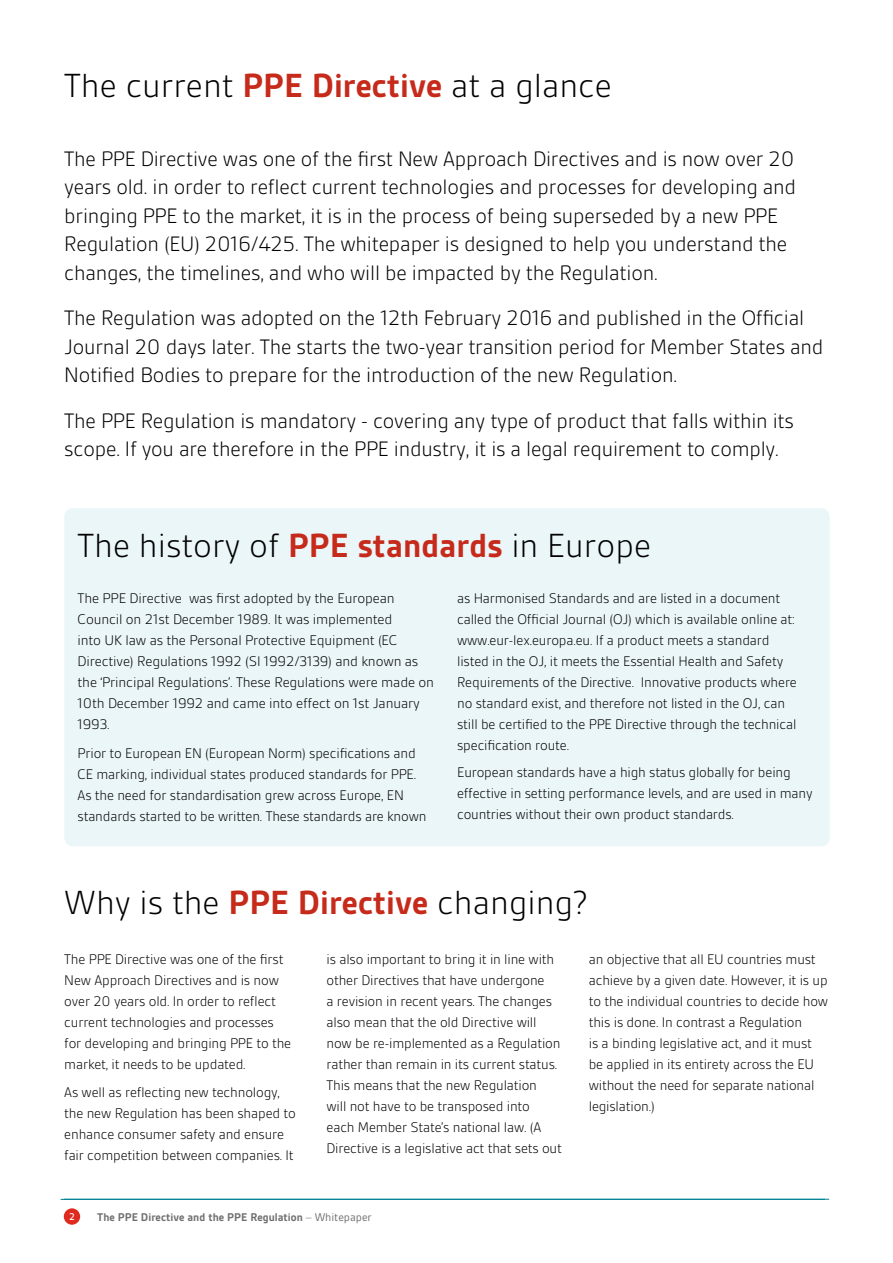
<style>
.page{position:relative;width:893px;height:1263px;background:#fff}
.page>*{position:absolute;margin:0;border:0;box-sizing:border-box;transform-origin:0 0}
.t1{font:300 36px "BSI Gesta";color:#000}
.t2{font:300 22.5px/28.5px "BSI Gesta";letter-spacing:-.01em;color:#000}
.t3{font:300 15px/21px "BSI Gesta";letter-spacing:-.01em;color:#000}
.t4{font:700 12px "BSI Gesta";color:#706f6f}
.t5{font:500 10.5px "BSI Gesta";color:#fff}
.s1{font-weight:700;color:#c62a1b}
.s2{font-weight:300}
.s3{font-weight:400}
</style>
<div class="page">
<div style="left:64px;top:1208px;width:16px;height:17px;background:#df2a1f;border-radius:50%"></div>
<hr style="left:64px;top:1199px;width:765px;height:1px;background:#008193">
<div style="left:64px;top:508px;width:766px;height:338px;background:#ebf6f9;border-radius:9px"></div>
<hr style="left:61px;top:1199px;width:764px;height:1px;background:#008193">
<h1 class="t1" style="left:64px;top:67px;width:549px">The current <span class="s1">PPE Directive</span> at a glance</h1>
<p class="t2" style="left:64px;top:144px;width:733px">The PPE Directive was one of the first New Approach Directives and is now over 20 years old. in order to reflect current technologies and processes for developing and bringing PPE to the market, it is in the process of being superseded by a new PPE Regulation (EU) 2016/425. The whitepaper is designed to help you understand the changes, the timelines, and who will be impacted by the Regulation.</p>
<p class="t2" style="left:64px;top:304px;width:761px">The Regulation was adopted on the 12th February 2016 and published in the Official<br>Journal 20 days later. The starts the two-year transition period for Member States and<br>Notified Bodies to prepare for the introduction of the new Regulation.</p>
<h2 class="t2" style="left:64px;top:406px;width:731px">The PPE Regulation is mandatory - covering any type of product that falls within its scope. If you are therefore in the PPE industry, it is a legal requirement to comply.</h2>
<h1 class="t1" style="left:78px;top:527px;width:575px">The history of <span class="s1">PPE standards</span> in Europe</h1>
<p class="t3" style="left:78px;top:587px;width:358px">The PPE Directive was first adopted by the European Council on 21st December 1989. It was implemented<br>into UK law as the Personal Protective Equipment (EC Directive) Regulations 1992 (SI 1992/3139) and known as the ‘Principal Regulations’. These Regulations were made on 10th December 1992 and came into effect on 1st January 1993.</p>
<p class="t3" style="left:78px;top:743px;width:350px">Prior to European EN (European Norm) specifications and CE marking, individual states produced standards for PPE.<br>As the need for standardisation grew across Europe, EN standards started to be written. These standards are known</p>
<p class="t3" style="left:457px;top:587px;width:341px">as Harmonised Standards and are listed in a document called the Official Journal (OJ) which is available online at: www.eur-lex.europa.eu. If a product meets a standard listed in the OJ, it meets the Essential Health and Safety Requirements of the Directive. Innovative products where no standard exist, and therefore not listed in the OJ, can still be certified to the PPE Directive through the technical specification route.</p>
<p class="t3" style="left:457px;top:762px;width:357px">European standards have a high status globally for being effective in setting performance levels, and are used in many countries without their own product standards.</p>
<h1 class="t1" style="left:64px;top:884px;width:525px">Why is the <span class="s1">PPE Directive</span> changing?</h1>
<p class="t3" style="left:64px;top:949px;width:228px">The PPE Directive was one of the first New Approach Directives and is now over 20 years old. In order to reflect current technologies and processes for developing and bringing PPE to the market, it needs to be updated.</p>
<p class="t3" style="left:64px;top:1081px;width:233px">As well as reflecting new technology, the new Regulation has been shaped to enhance consumer safety and ensure fair competition between companies. It</p>
<p class="t3" style="left:327px;top:949px;width:237px">is also important to bring it in line with other Directives that have undergone<br>a revision in recent years. The changes also mean that the old Directive will now be re-implemented as a Regulation rather than remain in its current status.<br>This means that the new Regulation<br>will not have to be transposed into<br>each Member State’s national law. (A Directive is a legislative act that sets out</p>
<p class="t3" style="left:589px;top:949px;width:241px">an objective that all EU countries must achieve by a given date. However, it is up to the individual countries to decide how this is done. In contrast a Regulation<br>is a binding legislative act, and it must be applied in its entirety across the EU without the need for separate national legislation.)</p>
<p class="t5" style="left:69px;top:1211px;width:7px">2</p>
<p class="t4" style="left:97px;top:1210px;width:276px">The PPE Directive and the PPE Regulation <span class="s2">–</span> <span class="s3">Whitepaper</span></p>
</div>
